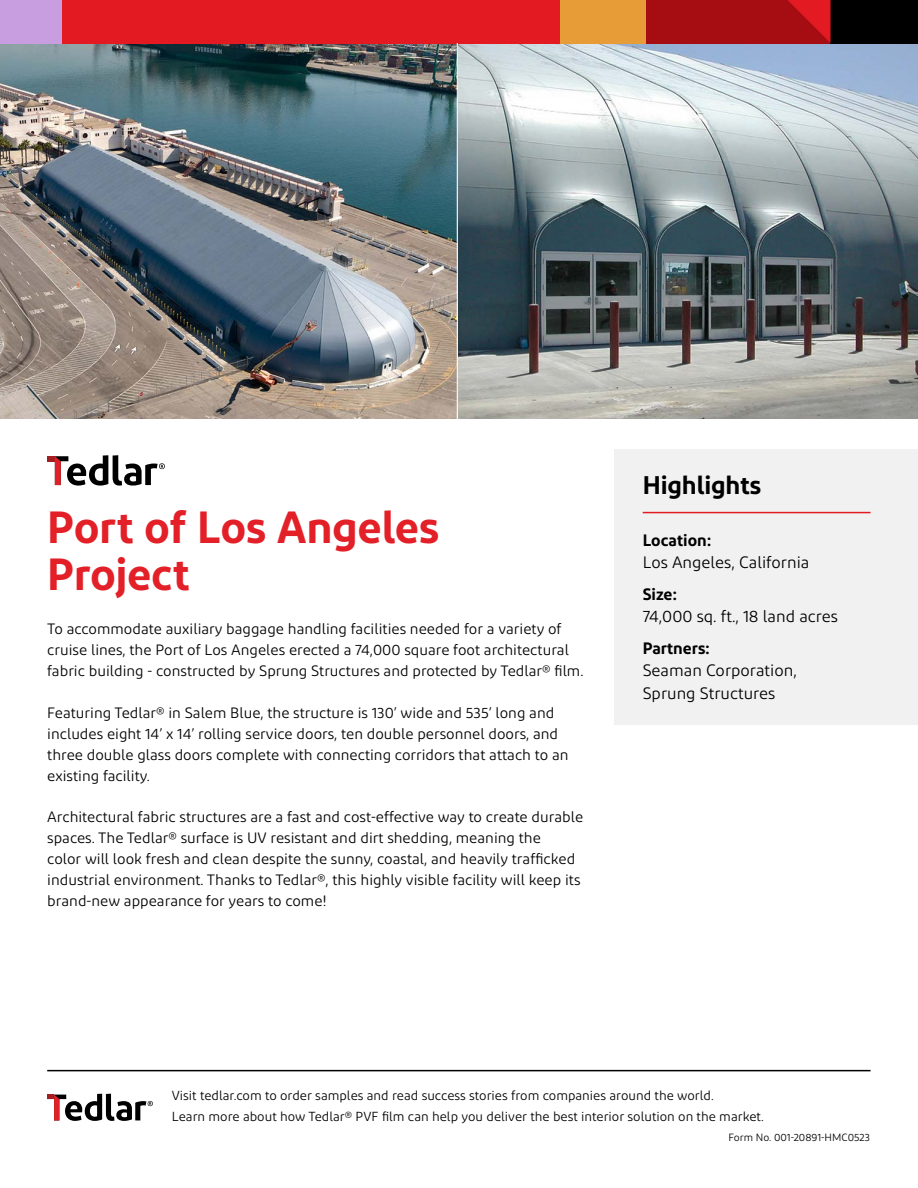
<style>
.page{position:relative;width:918px;height:1188px;background:#fff}
.page>*{position:absolute;margin:0;border:0;box-sizing:border-box;transform-origin:0 0}
.t1{font:600 45px/46.5px "Diodrum";letter-spacing:-.01em;color:#e31f27}
.t2{font:600 25.5px "Diodrum";letter-spacing:-.005em;color:#000}
.t3{font:16.5px/22.5px "Diodrum";color:#000}
.t4{font:600 16.5px "Diodrum";color:#000}
.t5{font:15px/21px "Diodrum";color:#000}
.t6{font:13.2px/21px "Diodrum";color:#000}
.t7{font:10.5px "Diodrum";color:#000}
</style>
<div class="page">
<img style="left:0;top:43px;width:918px;height:376px">
<div style="left:0;top:0;width:602px;height:43px;background:#e31a21"></div>
<div style="left:0;top:0;width:61px;height:43px;background:#c99ee0"></div>
<div style="left:561px;top:0;width:86px;height:43px;background:#e89c38"></div>
<div style="left:647px;top:0;width:271px;height:43px;background:#a60d12"></div>
<div style="left:831px;top:0;width:87px;height:43px;background:#000"></div>
<svg style="left:788px;top:0;width:43px;height:43px"></svg>
<div style="left:614px;top:449px;width:304px;height:276px;background:#f1f1f2"></div>
<hr style="left:643px;top:512px;width:228px;height:1px;background:#e31a21">
<svg style="left:47px;top:455px;width:118px;height:31px"></svg>
<hr style="left:47px;top:1070px;width:824px;height:1px;background:#000">
<svg style="left:47px;top:1094px;width:106px;height:27px"></svg>
<hr style="left:457px;top:43px;width:1px;height:376px;background:#fff">
<h1 class="t1" style="left:47px;top:503px;width:393px">Port of Los Angeles<br>Project</h1>
<p class="t5" style="left:47px;top:618px;width:538px">To accommodate auxiliary baggage handling facilities needed for a variety of cruise lines, the Port of Los Angeles erected a 74,000 square foot architectural fabric building - constructed by Sprung Structures and protected by Tedlar® film.</p>
<p class="t5" style="left:47px;top:702px;width:523px">Featuring Tedlar® in Salem Blue, the structure is 130’ wide and 535’ long and includes eight 14’ x 14’ rolling service doors, ten double personnel doors, and three double glass doors complete with connecting corridors that attach to an existing facility.</p>
<p class="t5" style="left:47px;top:806px;width:538px">Architectural fabric structures are a fast and cost-effective way to create durable spaces. The Tedlar® surface is UV resistant and dirt shedding, meaning the<br>color will look fresh and clean despite the sunny, coastal, and heavily trafficked industrial environment. Thanks to Tedlar®, this highly visible facility will keep its brand-new appearance for years to come!</p>
<h2 class="t2" style="left:643px;top:468px;width:120px">Highlights</h2>
<p class="t4" style="left:643px;top:530px;width:70px">Location:</p>
<p class="t3" style="left:643px;top:551px;width:168px">Los Angeles, California</p>
<p class="t4" style="left:643px;top:584px;width:36px">Size:</p>
<p class="t3" style="left:643px;top:605px;width:197px">74,000 sq. ft., 18 land acres</p>
<p class="t4" style="left:643px;top:638px;width:69px">Partners:</p>
<p class="t3" style="left:643px;top:659px;width:156px">Seaman Corporation,<br>Sprung Structures</p>
<p class="t6" style="left:172px;top:1084px;width:593px">Visit tedlar.com to order samples and read success stories from companies around the world.<br>Learn more about how Tedlar® PVF film can help you deliver the best interior solution on the market.</p>
<p class="t7" style="left:729px;top:1131px;width:143px">Form No. 001-20891-HMC0523</p>
</div>
